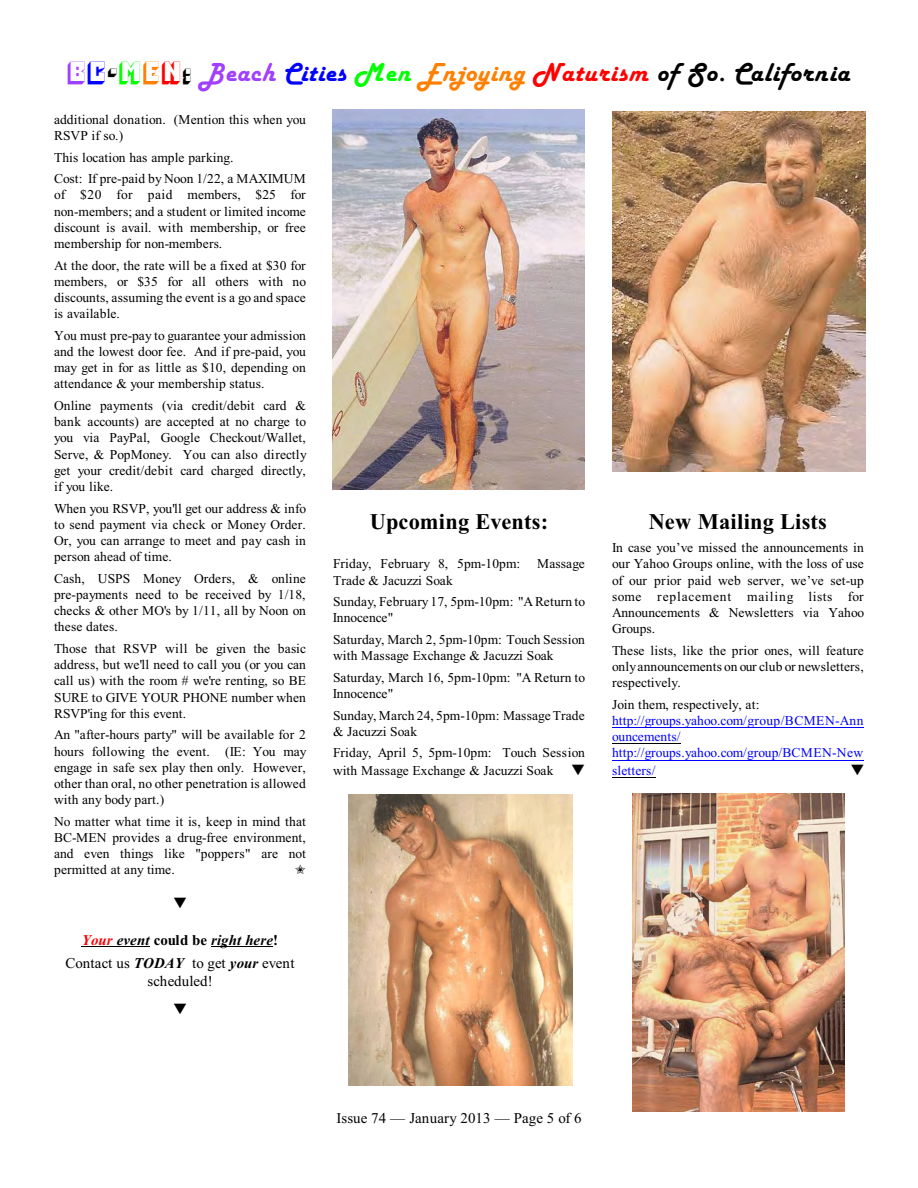
<style>
.page{position:relative;width:918px;height:1188px;background:#fff}
.page>*{position:absolute;margin:0;border:0;box-sizing:border-box;transform-origin:0 0}
.t1{font:italic 27px "Harlow Solid";letter-spacing:.035em;color:#000}
.t2{font:700 22.35px "Times New Roman";letter-spacing:.01em;color:#000}
.t3{font:italic 700 15px/23.1px "Times New Roman";color:#000;text-align:center}
.t4{font:15px "Times New Roman";letter-spacing:.005em;color:#000}
.t5{font:13.5px/16.2px "Times New Roman";letter-spacing:.005em;color:#000;text-align:justify}
.t6{font:13.5px/16.2px "Times New Roman";letter-spacing:.015em;color:#00f}
.s1{font-family:"Pioneer BT";font-style:normal;color:#a140ff}
.s2{font-family:"Pioneer BT";font-style:normal;color:#00f}
.s3{font-family:"Pioneer BT";font-style:normal}
.s4{font-family:"Pioneer BT";font-style:normal;color:#0f0}
.s5{font-family:"Pioneer BT";font-style:normal;color:#ff8000}
.s6{font-family:"Pioneer BT";font-style:normal;color:#f00}
.s7{color:#a140ff}
.s8{color:#00f}
.s9{color:#0f0}
.s10{color:#ff8000}
.s11{color:#f00}
.s12{font-style:normal}
.s13{font-weight:400;font-style:normal}
</style>
<div class="page">
<hr style="left:82px;top:947px;width:68px;height:1px;background:#000">
<hr style="left:211px;top:947px;width:62px;height:1px;background:#000">
<hr style="left:612px;top:728px;width:252px;height:1px;background:#00f">
<hr style="left:612px;top:743px;width:69px;height:1px;background:#000">
<hr style="left:612px;top:760px;width:252px;height:1px;background:#00f">
<hr style="left:612px;top:777px;width:44px;height:1px;background:#000">
<img style="left:333px;top:110px;width:252px;height:380px">
<img style="left:348px;top:794px;width:224px;height:291px">
<img style="left:612px;top:112px;width:253px;height:359px">
<img style="left:633px;top:794px;width:211px;height:317px">
<h1 class="t1" style="left:68px;top:58px;width:783px"><span class="s1">B</span><span class="s2">C</span><span class="s3">-</span><span class="s4">M</span><span class="s5">E</span><span class="s6">N</span><span class="s3">:</span> <span class="s7">Beach</span> <span class="s8">Cities</span> <span class="s9">Men</span> <span class="s10">Enjoying</span> <span class="s11">Naturism</span> of So. California</h1>
<p class="t5" style="left:54px;top:113px;width:253px">additional donation. (Mention this when you<br>RSVP if so.)</p>
<p class="t5" style="left:54px;top:148px;width:253px;line-height:21.6px">This location has ample parking.<br>Cost: If pre-paid by Noon 1/22, a MAXIMUM</p>
<p class="t5" style="left:54px;top:188px;width:253px">of $20 for paid members, $25 for non-members; and a student or limited income discount is avail. with membership, or free membership for non-members.</p>
<p class="t5" style="left:54px;top:258px;width:254px">At the door, the rate will be a fixed at $30 for members, or $35 for all others with no discounts, assuming the event is a go and space is available.</p>
<p class="t5" style="left:54px;top:329px;width:253px">You must pre-pay to guarantee your admission and the lowest door fee. And if pre-paid, you may get in for as little as $10, depending on attendance &amp; your membership status.</p>
<p class="t5" style="left:54px;top:399px;width:254px">Online payments (via credit/debit card &amp; bank accounts) are accepted at no charge to you via PayPal, Google Checkout/Wallet, Serve, &amp; PopMoney. You can also directly get your credit/debit card charged directly, if you like.</p>
<p class="t5" style="left:54px;top:501px;width:254px">When you RSVP, you'll get our address &amp; info to send payment via check or Money Order.<br>Or, you can arrange to meet and pay cash in person ahead of time.</p>
<p class="t5" style="left:54px;top:572px;width:253px">Cash, USPS Money Orders, &amp; online pre-payments need to be received by 1/18, checks &amp; other MO's by 1/11, all by Noon on these dates.</p>
<p class="t5" style="left:54px;top:642px;width:254px">Those that RSVP will be given the basic address, but we'll need to call you (or you can call us) with the room # we're renting, so BE SURE to GIVE YOUR PHONE number when RSVP'ing for this event.</p>
<p class="t5" style="left:54px;top:728px;width:254px">An "after-hours party" will be available for 2 hours following the event. (IE: You may engage in safe sex play then only. However, other than oral, no other penetration is allowed with any body part.)</p>
<p class="t5" style="left:54px;top:815px;width:253px">No matter what time it is, keep in mind that BC-MEN provides a drug-free environment, and even things like "poppers" are not permitted at any time.</p>
<p class="t3" style="left:66px;top:930px;width:230px"><span class="s11">Your</span> event <span class="s12">could be</span> right here<span class="s12">!<br></span><span class="s13">Contact us</span> TODAY <span class="s13">to get</span> your <span class="s13">event</span></p>
<p class="t4" style="left:148px;top:975px;width:67px">scheduled!</p>
<h2 class="t2" style="left:370px;top:514px;width:180px">Upcoming Events:</h2>
<p class="t5" style="left:333px;top:557px;width:253px">Friday, February 8, 5pm-10pm: Massage<br>Trade &amp; Jacuzzi Soak</p>
<p class="t5" style="left:333px;top:595px;width:254px">Sunday, February 17, 5pm-10pm: "A Return to<br>Innocence"</p>
<p class="t5" style="left:333px;top:633px;width:253px">Saturday, March 2, 5pm-10pm: Touch Session with Massage Exchange &amp; Jacuzzi Soak</p>
<p class="t5" style="left:333px;top:671px;width:254px">Saturday, March 16, 5pm-10pm: "A Return to<br>Innocence"</p>
<p class="t5" style="left:333px;top:708px;width:253px">Sunday, March 24, 5pm-10pm: Massage Trade &amp; Jacuzzi Soak</p>
<p class="t5" style="left:333px;top:745px;width:253px;line-height:17.7px">Friday, April 5, 5pm-10pm: Touch Session with Massage Exchange &amp; Jacuzzi Soak</p>
<h2 class="t2" style="left:649px;top:514px;width:180px">New Mailing Lists</h2>
<p class="t5" style="left:612px;top:541px;width:254px">In case you’ve missed the announcements in our Yahoo Groups online, with the loss of use of our prior paid web server, we’ve set-up some replacement mailing lists for Announcements &amp; Newsletters via Yahoo Groups.</p>
<p class="t5" style="left:612px;top:644px;width:253px">These lists, like the prior ones, will feature only announcements on our club or newsletters, respectively.</p>
<p class="t5" style="left:612px;top:698px;width:149px">Join them, respectively, at:</p>
<p class="t6" style="left:612px;top:714px;width:253px">http://groups.yahoo.com/group/BCMEN-Ann ouncements/ http://groups.yahoo.com/group/BCMEN-New</p>
<p class="t6" style="left:612px;top:764px;width:45px">sletters/</p>
<p class="t4" style="left:337px;top:1112px;width:247px">Issue 74 — January 2013 — Page 5 of 6</p>
</div>
